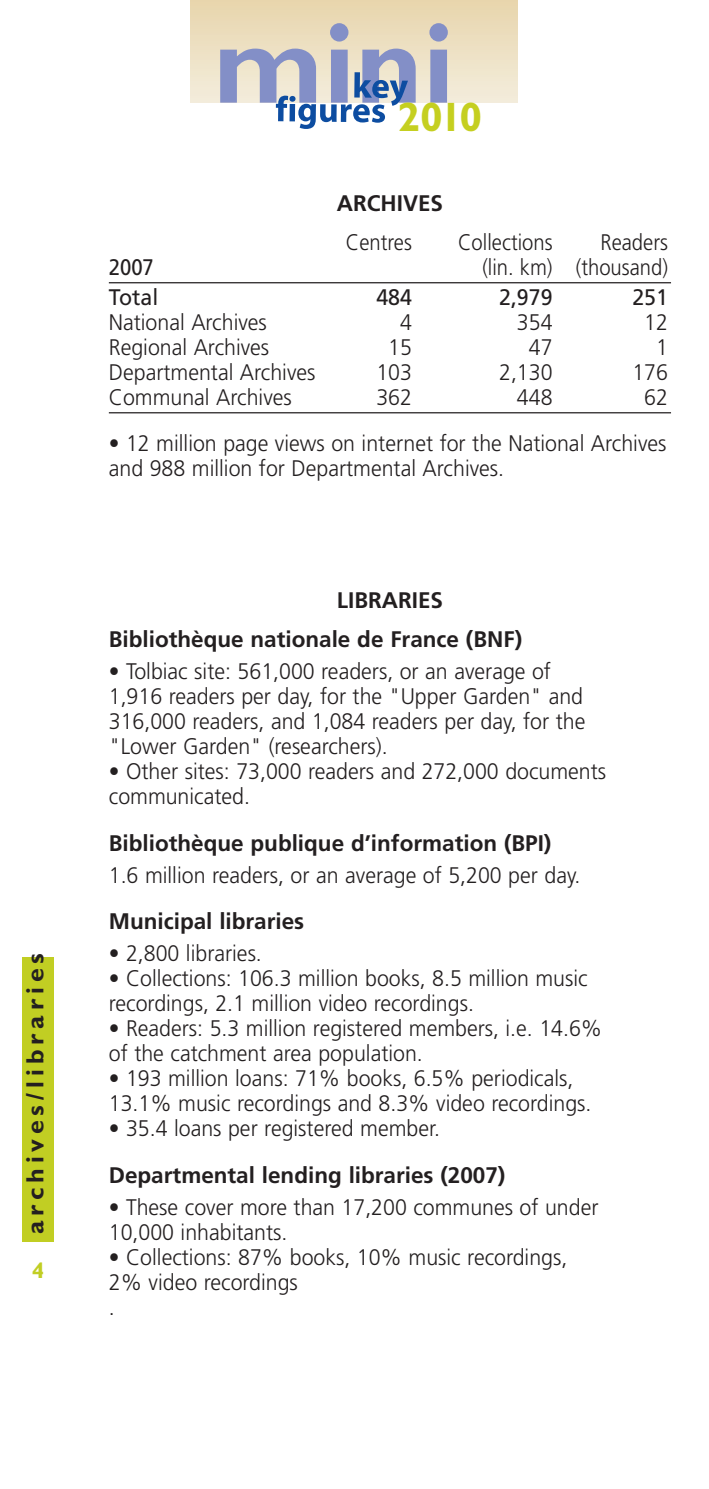
<style>
.page{position:relative;width:709px;height:1489px;background:#fff}
.page>*{position:absolute;margin:0;border:0;box-sizing:border-box;transform-origin:0 0}
.t1{font:700 41.25px "Gill Sans";color:#c5cf20}
.t2{font:700 25px "Gill Sans";letter-spacing:.2em;color:#231f20}
.t3{font:300 22.5px/25px "Frutiger";color:#231f20;scale:.95 1}
.t4{font:700 22.5px/39.2px "Frutiger";color:#231f20}
.t5{font:300 22.5px "Frutiger";color:#231f20;scale:.9 1}
.t6{font:22.5px "Frutiger";color:#231f20;scale:.95 1}
.t7{font:22.5px "Frutiger";color:#231f20;scale:.9 1}
.t8{font:700 22.5px "Gill Sans";color:#c1ce23}
</style>
<div class="page">
<div style="left:22px;top:956px;width:32px;height:285px;background:#c1ce23"></div>
<hr style="left:109px;top:282px;width:562px;height:1px;background:#231f20">
<hr style="left:109px;top:412px;width:562px;height:1px;background:#231f20">
<div style="left:191px;top:0;width:326px;height:103px;background:linear-gradient(to bottom,#e8d5ac,#f2ecdc)"></div>
<svg style="left:429px;top:23px;width:19px;height:80px"></svg>
<svg style="left:220px;top:23px;width:195px;height:106px"></svg>
<p class="t2" style="left:25px;top:1234px;width:283px;rotate:-90deg">archives/libraries</p>
<p class="t8" style="left:32px;top:1261px;width:14px">4</p>
<h1 class="t1" style="left:397px;top:102px;width:86px">2010</h1>
<p class="t4" style="left:337px;top:185px;width:108px">ARCHIVES</p>
<p class="t5" style="left:346px;top:233px;width:75px">Centres</p>
<p class="t5" style="left:458px;top:233px;width:106px">Collections</p>
<p class="t5" style="left:600px;top:233px;width:76px">Readers</p>
<p class="t7" style="left:109px;top:258px;width:51px">2007</p>
<p class="t5" style="left:482px;top:258px;width:208px">(lin. km) (thousand)</p>
<p class="t6" style="left:109px;top:288px;width:54px">Total</p>
<p class="t6" style="left:376px;top:288px;width:39px">484</p>
<p class="t6" style="left:499px;top:288px;width:58px">2,979</p>
<p class="t6" style="left:632px;top:288px;width:39px">251</p>
<p class="t3" style="left:109px;top:311px;width:168px">National Archives</p>
<p class="t3" style="left:400px;top:311px;width:14px">4</p>
<p class="t3" style="left:517px;top:311px;width:39px">354</p>
<p class="t3" style="left:644px;top:311px;width:26px">12</p>
<p class="t3" style="left:109px;top:336px;width:170px">Regional Archives</p>
<p class="t3" style="left:388px;top:336px;width:26px">15</p>
<p class="t3" style="left:529px;top:336px;width:26px">47</p>
<p class="t3" style="left:656px;top:336px;width:14px">1</p>
<p class="t3" style="left:109px;top:361px;width:219px">Departmental Archives</p>
<p class="t3" style="left:376px;top:361px;width:39px">103</p>
<p class="t3" style="left:499px;top:361px;width:58px">2,130</p>
<p class="t3" style="left:632px;top:361px;width:39px">176</p>
<p class="t3" style="left:109px;top:386px;width:194px">Communal Archives</p>
<p class="t3" style="left:376px;top:386px;width:39px">362</p>
<p class="t3" style="left:517px;top:386px;width:39px">448</p>
<p class="t3" style="left:644px;top:386px;width:26px">62</p>
<p class="t3" style="left:109px;top:433px;width:588px">• 12 million page views on internet for the National Archives and 988 million for Departmental Archives.</p>
<p class="t4" style="left:109px;top:582px;width:415px;text-indent:228px">LIBRARIES<br>Bibliothèque nationale de France (BNF)</p>
<p class="t3" style="left:109px;top:660px;width:503px">• Tolbiac site: 561,000 readers, or an average of 1,916 readers per day, for the "Upper Garden" and 316,000 readers, and 1,084 readers per day, for the "Lower Garden" (researchers).</p>
<p class="t3" style="left:109px;top:760px;width:525px">• Other sites: 73,000 readers and 272,000 documents communicated.</p>
<p class="t4" style="left:109px;top:825px;width:444px">Bibliothèque publique d’information (BPI)</p>
<p class="t3" style="left:109px;top:864px;width:498px">1.6 million readers, or an average of 5,200 per day.</p>
<p class="t4" style="left:109px;top:903px;width:197px">Municipal libraries</p>
<p class="t3" style="left:109px;top:942px;width:163px">• 2,800 libraries.</p>
<p class="t3" style="left:109px;top:967px;width:505px">• Collections: 106.3 million books, 8.5 million music recordings, 2.1 million video recordings.</p>
<p class="t3" style="left:109px;top:1017px;width:521px">• Readers: 5.3 million registered members, i.e. 14.6% of the catchment area population.</p>
<p class="t3" style="left:109px;top:1067px;width:509px">• 193 million loans: 71% books, 6.5% periodicals,<br>13.1% music recordings and 8.3% video recordings.</p>
<p class="t3" style="left:109px;top:1117px;width:350px">• 35.4 loans per registered member.</p>
<p class="t4" style="left:109px;top:1156px;width:398px">Departmental lending libraries (2007)</p>
<p class="t3" style="left:109px;top:1196px;width:517px">• These cover more than 17,200 communes of under<br>10,000 inhabitants.</p>
<p class="t3" style="left:109px;top:1246px;width:484px">• Collections: 87% books, 10% music recordings,<br>2% video recordings<br>.</p>
</div>
